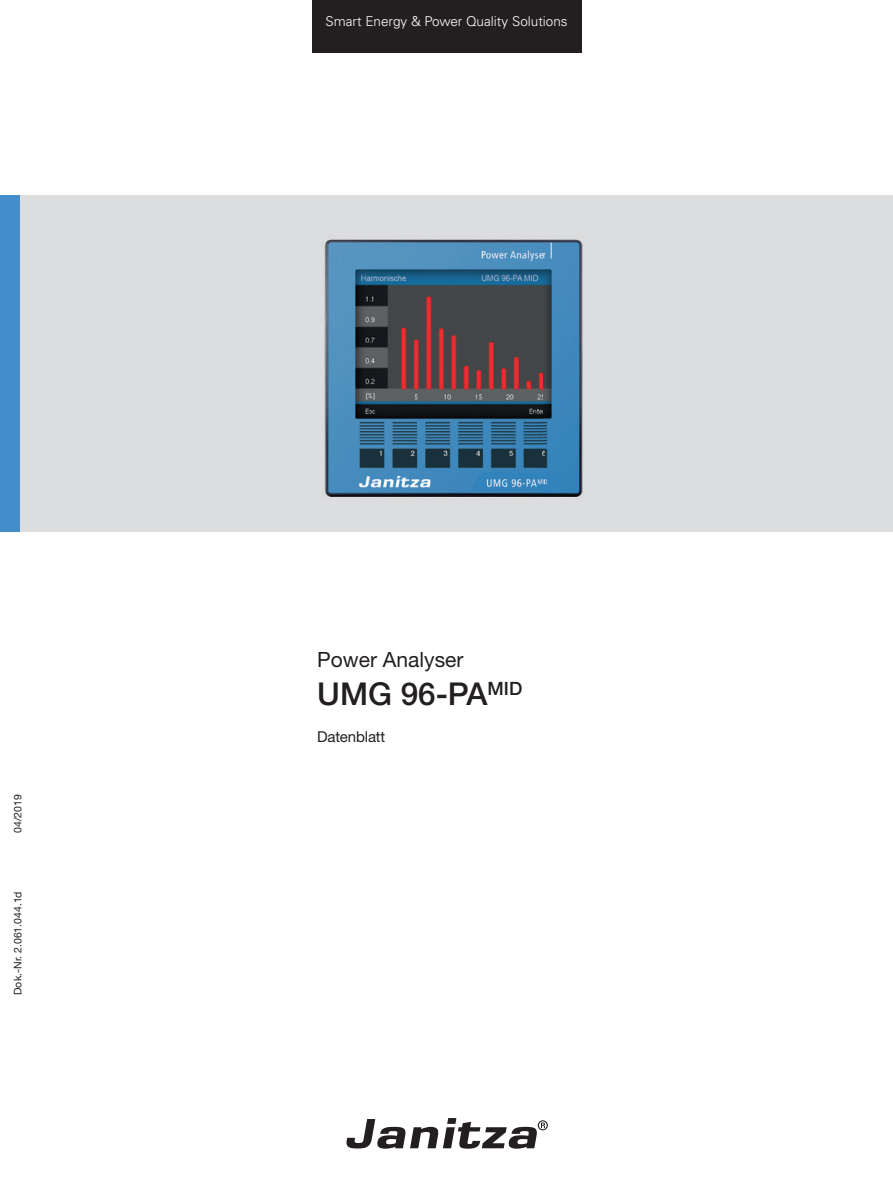
<style>
.page{position:relative;width:893px;height:1187px;background:#fff}
.page>*{position:absolute;margin:0;border:0;box-sizing:border-box;transform-origin:0 0}
.t1{font:500 31.5px "Helvetica Neue LT";color:#231f20}
.t2{font:21px "Helvetica Neue LT";color:#231f20}
.t3{font:15px "Helvetica Neue LT";letter-spacing:-.01em;color:#231f20}
.t4{font:300 13.5px "Univers LT Std";color:#fff}
.t5{font:10.5px "Helvetica Neue LT";color:#231f20}
</style>
<div class="page">
<div style="left:0;top:196px;width:893px;height:335px;background:#dcdddf"></div>
<div style="left:0;top:196px;width:20px;height:335px;background:#448dcb"></div>
<div style="left:312px;top:0;width:269px;height:52px;background:#231f20"></div>
<svg style="left:346px;top:1118px;width:202px;height:30px"></svg>
<img style="left:324px;top:239px;width:259px;height:258px">
<p class="t5" style="left:11px;top:832px;width:40px;rotate:-90deg">04/2019</p>
<p class="t5" style="left:11px;top:994px;width:105px;rotate:-90deg">Dok.-Nr. 2.061.044.1d</p>
<p class="t4" style="left:326px;top:13px;width:244px">Smart Energy &amp; Power Quality Solutions</p>
<h2 class="t2" style="left:317px;top:647px;width:148px">Power Analyser</h2>
<h1 class="t1" style="left:317px;top:675px;width:207px">UMG 96-PA<sup>MID</sup></h1>
<p class="t3" style="left:317px;top:727px;width:70px">Datenblatt</p>
</div>
